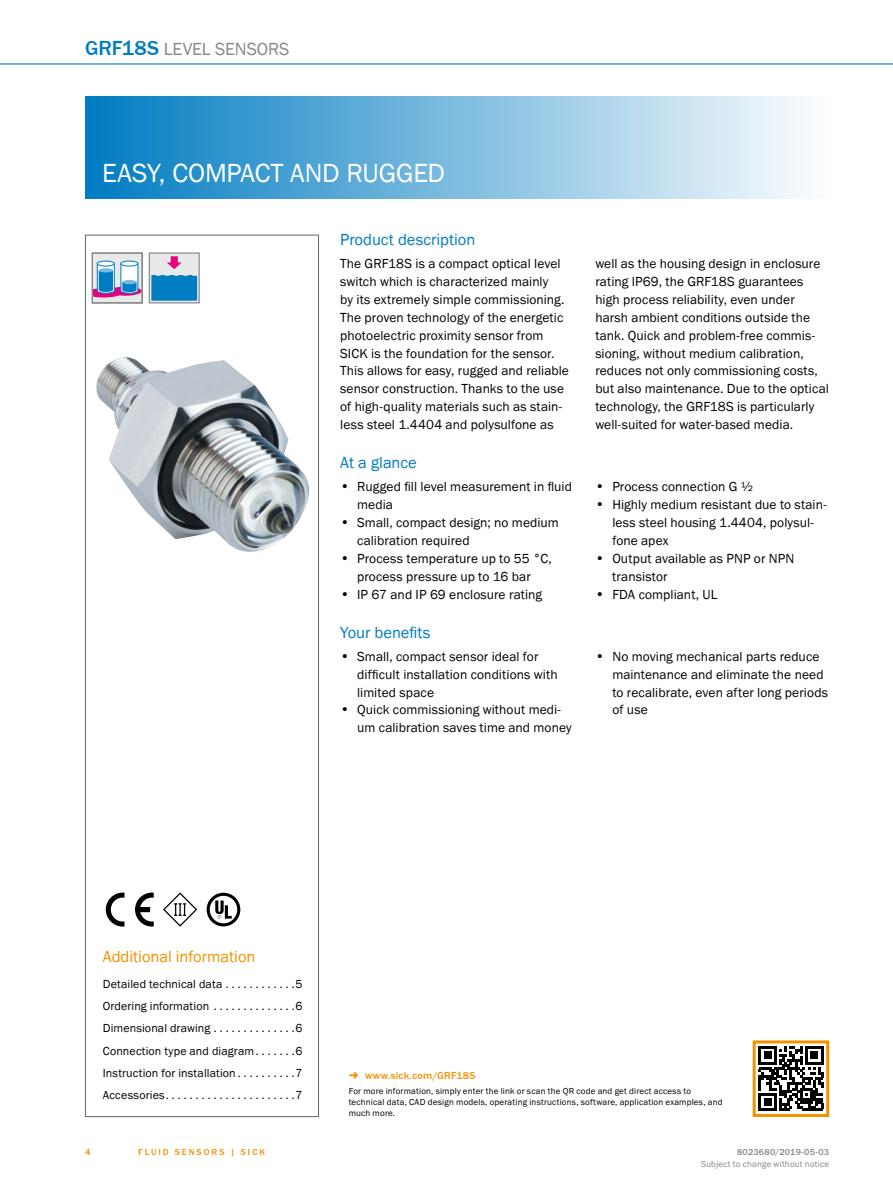
<style>
.page{position:relative;width:893px;height:1188px;background:#fff}
.page>*{position:absolute;margin:0;border:0;box-sizing:border-box;transform-origin:0 0}
.t1{font:27px "SICK Franklin";letter-spacing:-.01em;color:#fff}
.t2{font:18px "SICK Franklin";letter-spacing:-.005em;color:#878787}
.t3{font:16.5px "SICK Franklin";color:#007cc2}
.t4{font:16.5px "SICK Franklin";letter-spacing:-.005em;color:#f39200}
.t5{font:13.5px/17.9px "SICK Franklin";letter-spacing:.005em;color:#000}
.t6{font:12px "SICK Franklin";letter-spacing:.01em;color:#000}
.t7{font:500 10.5px "SICK Franklin";letter-spacing:.03em;color:#f39200}
.t8{font:9px/10.8px "SICK Franklin";letter-spacing:.02em;color:#000}
.t9{font:9px "SICK Franklin";letter-spacing:.02em;color:#878787}
.t10{font:500 9px "SICK Franklin";letter-spacing:.225em;color:#f39200}
.t11{font:500 9px "SICK Franklin";letter-spacing:.02em;color:#878787}
.s1{font-weight:500;font-size:21px;color:#007cc2}
.s2{font-size:14.25px}
</style>
<div class="page">
<hr style="left:0;top:63px;width:893px;height:2px;background:#007cc2">
<div style="left:85px;top:97px;width:744px;height:102px;background:linear-gradient(to right,#007bc1,#fcfdfe)"></div>
<div style="left:92px;top:253px;width:50px;height:50px;background:#e9e9e9"></div>
<div style="left:121px;top:261px;width:17px;height:5px;background:#0f83c5;border-radius:50%"></div>
<div style="left:120px;top:261px;width:18px;height:6px;border:1px solid #007cc2;border-radius:50%"></div>
<div style="left:97px;top:261px;width:17px;height:5px;background:#1988c6;border-radius:50%"></div>
<div style="left:97px;top:261px;width:18px;height:6px;border:1px solid #007cc2;border-radius:50%"></div>
<svg style="left:94px;top:263px;width:45px;height:34px"></svg>
<svg style="left:122px;top:280px;width:15px;height:4px"></svg>
<div style="left:92px;top:252px;width:51px;height:51px;border:1px solid #878787"></div>
<div style="left:149px;top:253px;width:50px;height:50px;background:linear-gradient(to bottom,#efecea,#c5d8e2)"></div>
<div style="left:149px;top:252px;width:51px;height:51px;border:1px solid #878787"></div>
<svg style="left:151px;top:256px;width:46px;height:45px;background:#66a1ce"></svg>
<img style="left:96px;top:357px;width:213px;height:195px">
<svg style="left:106px;top:893px;width:18px;height:34px"></svg>
<svg style="left:135px;top:893px;width:19px;height:34px"></svg>
<svg style="left:163px;top:893px;width:34px;height:34px"></svg>
<svg style="left:207px;top:893px;width:33px;height:33px"></svg>
<div style="left:210px;top:896px;width:27px;height:27px;background:#fff;border-radius:50%"></div>
<svg style="left:215px;top:901px;width:17px;height:18px"></svg>
<div style="left:85px;top:235px;width:234px;height:882px;border:1px solid #646363"></div>
<svg style="left:758px;top:1046px;width:65px;height:65px"></svg>
<hr style="left:805px;top:1046px;width:18px;height:3px;background:#000">
<div style="left:753px;top:1040px;width:76px;height:77px;border:3px solid #f39200"></div>
<h2 class="t2" style="left:85px;top:38px;width:204px"><span class="s1">GRF18S</span> Level sensors</h2>
<h1 class="t1" style="left:102px;top:156px;width:345px">EASY, COMPACT AND RUGGED</h1>
<p class="t3" style="left:340px;top:229px;width:137px">Product description</p>
<p class="t5" style="left:340px;top:255px;width:230px">The GRF18S is a compact optical level switch which is characterized mainly<br>by its extremely simple commissioning.<br>The proven technology of the energetic photoelectric proximity sensor from SICK is the foundation for the sensor.<br>This allows for easy, rugged and reliable sensor construction. Thanks to the use of high-quality materials such as stain&shy;less steel 1.4404 and polysulfone as</p>
<p class="t5" style="left:595px;top:255px;width:235px">well as the housing design in enclosure rating IP69, the GRF18S guarantees high process reliability, even under harsh ambient conditions outside the tank. Quick and problem-free commis&shy;sioning, without medium calibration, reduces not only commissioning costs, but also maintenance. Due to the optical technology, the GRF18S is particularly well-suited for water-based media.</p>
<p class="t3" style="left:340px;top:453px;width:78px">At a glance</p>
<p class="t5" style="left:357px;top:478px;width:216px;text-indent:-17px"><span class="s2">•</span> Rugged fill level measurement in fluid media</p>
<p class="t5" style="left:357px;top:514px;width:203px;text-indent:-17px"><span class="s2">•</span> Small, compact design; no medium calibration required</p>
<p class="t5" style="left:340px;top:550px;width:213px;text-align:center"><span class="s2">•</span> Process temperature up to 55 °C, process pressure up to 16 bar</p>
<p class="t5" style="left:340px;top:585px;width:203px"><span class="s2">•</span> IP 67 and IP 69 enclosure rating</p>
<p class="t5" style="left:595px;top:478px;width:159px"><span class="s2">•</span> Process connection G ½</p>
<p class="t5" style="left:612px;top:496px;width:216px;text-indent:-17px"><span class="s2">•</span> Highly medium resistant due to stain&shy;less steel housing 1.4404, polysul&shy;fone apex</p>
<p class="t5" style="left:612px;top:550px;width:181px;text-indent:-17px"><span class="s2">•</span> Output available as PN P or N PN transistor</p>
<p class="t5" style="left:595px;top:585px;width:123px"><span class="s2">•</span> FDA compliant, UL</p>
<p class="t3" style="left:340px;top:622px;width:92px">Your benefits</p>
<p class="t5" style="left:357px;top:648px;width:202px;text-indent:-17px"><span class="s2">•</span> Small, compact sensor ideal for difficult installation conditions with limited space</p>
<p class="t5" style="left:357px;top:701px;width:216px;text-indent:-17px"><span class="s2">•</span> Quick commissioning without medi&shy;um calibration saves time and money</p>
<p class="t5" style="left:612px;top:648px;width:217px;text-indent:-17px"><span class="s2">•</span> No moving mechanical parts reduce maintenance and eliminate the need to recalibrate, even after long periods of use</p>
<p class="t4" style="left:103px;top:946px;width:154px">Additional information</p>
<p class="t6" style="left:103px;top:977px;width:121px">Detailed technical data</p>
<p class="t6" style="left:296px;top:977px;width:9px">5</p>
<p class="t6" style="left:103px;top:999px;width:108px">Ordering information</p>
<p class="t6" style="left:296px;top:999px;width:9px">6</p>
<p class="t6" style="left:103px;top:1021px;width:109px">Dimensional drawing</p>
<p class="t6" style="left:296px;top:1021px;width:9px">6</p>
<p class="t6" style="left:103px;top:1043px;width:153px">Connection type and diagram</p>
<p class="t6" style="left:296px;top:1043px;width:9px">6</p>
<p class="t6" style="left:103px;top:1065px;width:134px">Instruction for installation</p>
<p class="t6" style="left:296px;top:1065px;width:9px">7</p>
<p class="t6" style="left:103px;top:1087px;width:64px">Accessories</p>
<p class="t6" style="left:296px;top:1087px;width:9px">7</p>
<p class="t7" style="left:365px;top:1069px;width:111px">www.sick.com/GRF18S</p>
<p class="t8" style="left:349px;top:1086px;width:375px">For more information, simply enter the link or scan the QR code and get direct access to technical data, CAD design models, operating instructions, software, application examples, and much more.</p>
<p class="t10" style="left:85px;top:1146px;width:7px">4</p>
<p class="t10" style="left:138px;top:1146px;width:128px">Fluid sensors | SI CK</p>
<p class="t11" style="left:737px;top:1146px;width:94px">8023680/2019-05-03</p>
<p class="t9" style="left:701px;top:1159px;width:130px">Subject to change without notice</p>
</div>
